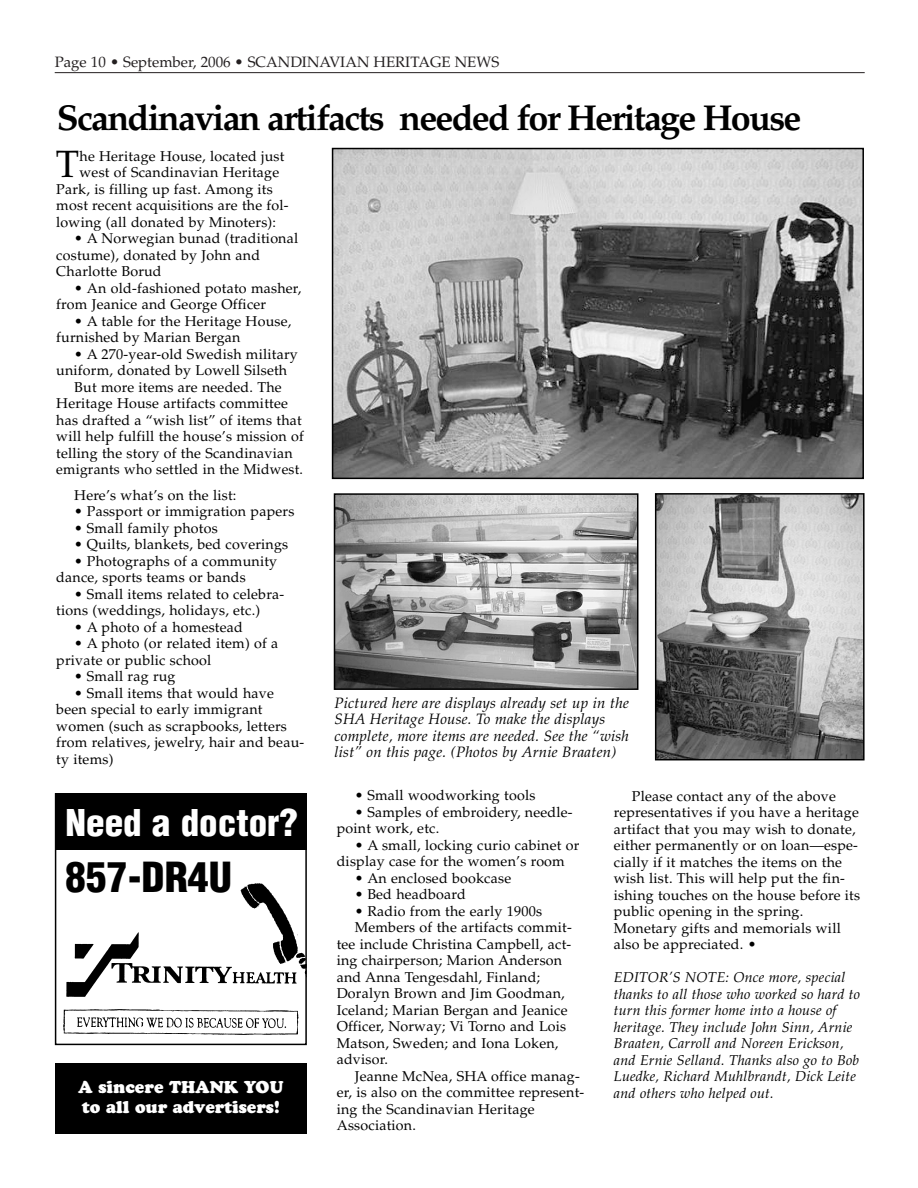
<style>
.page{position:relative;width:918px;height:1188px;background:#fff}
.page>*{position:absolute;margin:0;border:0;box-sizing:border-box;transform-origin:0 0}
.t1{font:900 condensed 40.5px "Helvetica";color:#000}
.t2{font:38.1px "Palatino";color:#000}
.t3{font:700 36px "Palatino";letter-spacing:-.05em;color:#000}
.t4{font:900 condensed 36px "Helvetica";color:#fff}
.t5{font:900 16.5px/19.5px "Cooper BT";color:#fff}
.t6{font:italic 15px/16.5px "Palatino";letter-spacing:.015em;color:#000}
.t7{font:15px "Palatino";color:#231f20}
.t8{font:14.25px/16.5px "Palatino";letter-spacing:.015em;color:#000}
.t9{font:italic 14.25px/16.5px "Palatino";letter-spacing:.015em;color:#000}
</style>
<div class="page">
<hr style="left:55px;top:72px;width:810px;height:1px;background:#231f20">
<img style="left:335px;top:151px;width:526px;height:325px">
<div style="left:332px;top:148px;width:532px;height:331px;border:2px solid #000"></div>
<img style="left:337px;top:496px;width:298px;height:191px">
<div style="left:334px;top:493px;width:304px;height:197px;border:2px solid #000"></div>
<img style="left:658px;top:496px;width:204px;height:261px">
<div style="left:655px;top:493px;width:210px;height:267px;border:2px solid #000"></div>
<div style="left:55px;top:1063px;width:252px;height:71px;background:#000"></div>
<div style="left:55px;top:793px;width:252px;height:252px;border:2px solid #000"></div>
<div style="left:55px;top:793px;width:252px;height:57px;background:#000"></div>
<img style="left:63px;top:1009px;width:236px;height:26px">
<img style="left:66px;top:932px;width:231px;height:65px">
<img style="left:238px;top:881px;width:69px;height:99px">
<p class="t7" style="left:55px;top:56px;width:446px">Page 10 • September, 2006 • SCANDINAVIAN HERITAGE NEWS</p>
<h3 class="t3" style="left:57px;top:104px;width:746px">Scandinavian artifacts needed for Heritage House</h3>
<h2 class="t2" style="left:56px;top:149px;width:25px">T</h2>
<p class="t8" style="left:80px;top:149px;width:206px">he Heritage House, located just</p>
<p class="t8" style="left:80px;top:166px;width:201px">west of Scandinavian Heritage</p>
<p class="t8" style="left:56px;top:182px;width:218px">Park, is filling up fast. Among its</p>
<p class="t8" style="left:56px;top:199px;width:234px">most recent acquisitions are the fol-</p>
<p class="t8" style="left:56px;top:215px;width:221px">lowing (all donated by Minoters):</p>
<p class="t8" style="left:56px;top:232px;width:244px;text-indent:18px">• A Norwegian bunad (traditional costume), donated by John and<br>Charlotte Borud</p>
<p class="t8" style="left:56px;top:281px;width:247px;text-indent:18px">• An old-fashioned potato masher, from Jeanice and George Officer</p>
<p class="t8" style="left:56px;top:314px;width:237px;text-indent:18px">• A table for the Heritage House, furnished by Marian Bergan</p>
<p class="t8" style="left:74px;top:347px;width:225px">• A 270-year-old Swedish military</p>
<p class="t8" style="left:56px;top:364px;width:232px">uniform, donated by Lowell Silseth</p>
<p class="t8" style="left:74px;top:380px;width:209px">But more items are needed. The</p>
<p class="t8" style="left:56px;top:397px;width:233px">Heritage House artifacts committee</p>
<p class="t8" style="left:56px;top:413px;width:247px">has drafted a “wish list” of items that</p>
<p class="t8" style="left:56px;top:430px;width:249px">will help fulfill the house’s mission of</p>
<p class="t8" style="left:56px;top:446px;width:238px">telling the story of the Scandinavian</p>
<p class="t8" style="left:56px;top:463px;width:248px">emigrants who settled in the Midwest.</p>
<p class="t8" style="left:74px;top:488px;width:164px">Here’s what’s on the list:</p>
<p class="t8" style="left:74px;top:505px;width:222px">• Passport or immigration papers</p>
<p class="t8" style="left:74px;top:521px;width:145px">• Small family photos</p>
<p class="t8" style="left:74px;top:538px;width:215px">• Quilts, blankets, bed coverings</p>
<p class="t8" style="left:56px;top:554px;width:222px;text-indent:18px">• Photographs of a community dance, sports teams or bands</p>
<p class="t8" style="left:56px;top:587px;width:229px;text-indent:18px">• Small items related to celebra&shy;tions (weddings, holidays, etc.)</p>
<p class="t8" style="left:74px;top:620px;width:170px">• A photo of a homestead</p>
<p class="t8" style="left:56px;top:637px;width:224px;text-indent:18px">• A photo (or related item) of a private or public school</p>
<p class="t8" style="left:74px;top:670px;width:103px">• Small rag rug</p>
<p class="t8" style="left:56px;top:686px;width:249px;text-indent:18px">• Small items that would have been special to early immigrant women (such as scrapbooks, letters from relatives, jewelry, hair and beau&shy;ty items)</p>
<p class="t6" style="left:334px;top:696px;width:296px">Pictured here are displays already set up in the SHA Heritage House. To make the displays complete, more items are needed. See the “wish list” on this page. (Photos by Arnie Braaten)</p>
<h3 class="t4" style="left:66px;top:809px;width:234px">Need a doctor?</h3>
<h1 class="t1" style="left:65px;top:862px;width:168px">857-DR4U</h1>
<p class="t5" style="left:79px;top:1079px;width:207px">A sincere THANK YOU to all our advertisers!</p>
<p class="t8" style="left:355px;top:789px;width:182px">• Small woodworking tools</p>
<p class="t8" style="left:337px;top:805px;width:237px;text-indent:18px">• Samples of embroidery, needle&shy;point work, etc.</p>
<p class="t8" style="left:337px;top:838px;width:244px;text-indent:18px">• A small, locking curio cabinet or display case for the women’s room</p>
<p class="t8" style="left:355px;top:871px;width:158px">• An enclosed bookcase</p>
<p class="t8" style="left:355px;top:888px;width:113px">• Bed headboard</p>
<p class="t8" style="left:355px;top:904px;width:189px">• Radio from the early 1900s</p>
<p class="t8" style="left:355px;top:921px;width:219px">Members of the artifacts commit-</p>
<p class="t8" style="left:337px;top:937px;width:236px">tee include Christina Campbell, act-</p>
<p class="t8" style="left:337px;top:954px;width:227px">ing chairperson; Marion Anderson</p>
<p class="t8" style="left:337px;top:970px;width:205px">and Anna Tengesdahl, Finland;</p>
<p class="t8" style="left:337px;top:987px;width:230px">Doralyn Brown and Jim Goodman,</p>
<p class="t8" style="left:337px;top:1003px;width:232px">Iceland; Marian Bergan and Jeanice</p>
<p class="t8" style="left:337px;top:1020px;width:231px">Officer, Norway; Vi Torno and Lois</p>
<p class="t8" style="left:337px;top:1036px;width:223px">Matson, Sweden; and Iona Loken,</p>
<p class="t8" style="left:337px;top:1053px;width:53px">advisor.</p>
<p class="t8" style="left:355px;top:1069px;width:227px">Jeanne McNea, SHA office manag-</p>
<p class="t8" style="left:337px;top:1086px;width:249px">er, is also on the committee represent-</p>
<p class="t8" style="left:337px;top:1102px;width:199px">ing the Scandinavian Heritage</p>
<p class="t8" style="left:337px;top:1119px;width:81px">Association.</p>
<p class="t8" style="left:614px;top:789px;width:248px;text-indent:18px">Please contact any of the above representatives if you have a heritage artifact that you may wish to donate, either permanently or on loan—espe&shy;cially if it matches the items on the wish list. This will help put the fin&shy;ishing touches on the house before its public opening in the spring.<br>Monetary gifts and memorials will also be appreciated. •</p>
<p class="t9" style="left:614px;top:971px;width:248px">EDITOR’S NOTE: Once more, special thanks to all those who worked so hard to turn this former home into a house of heritage. They include John Sinn, Arnie Braaten, Carroll and Noreen Erickson, and Ernie Selland. Thanks also go to Bob Luedke, Richard Muhlbrandt, Dick Leite and others who helped out.</p>
</div>
